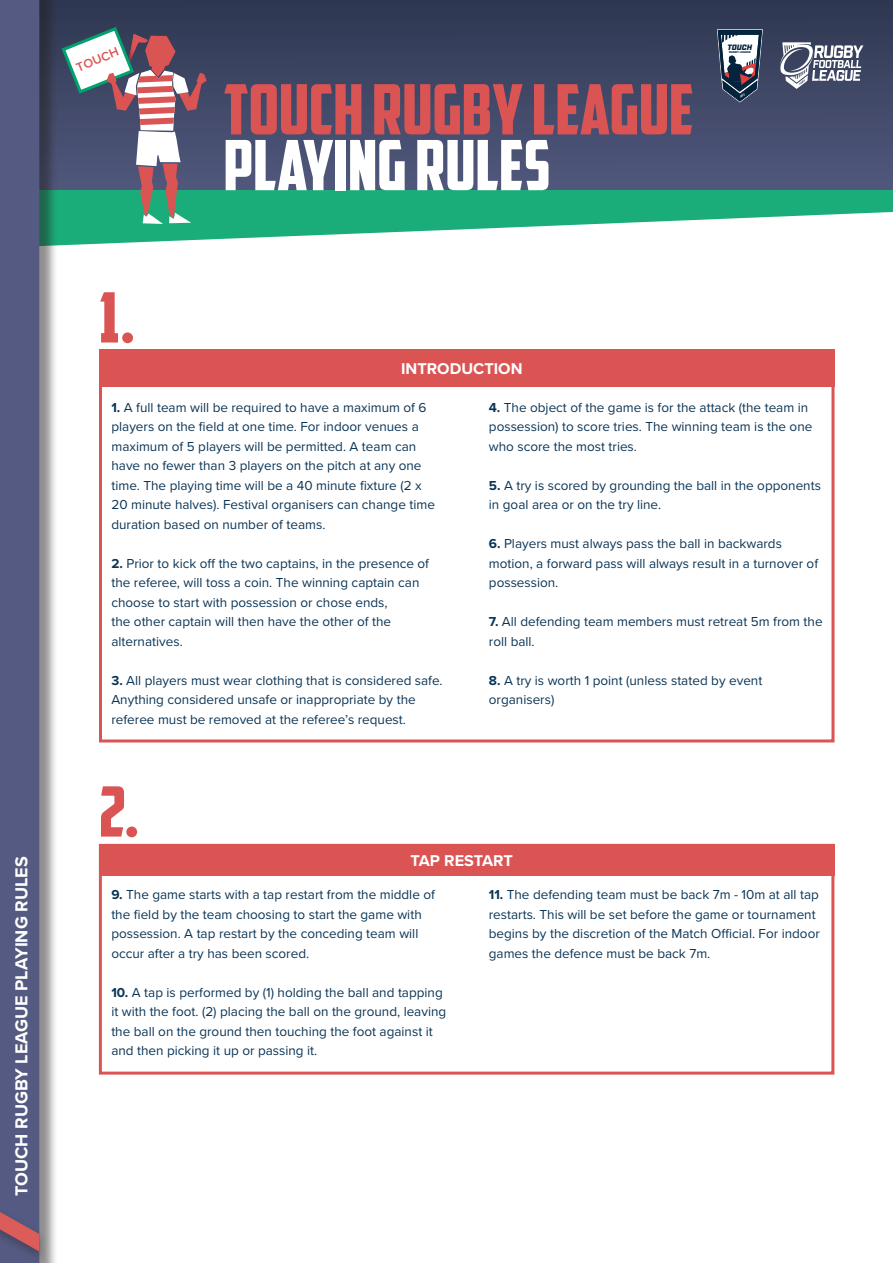
<style>
.page{position:relative;width:893px;height:1263px;background:#fff}
.page>*{position:absolute;margin:0;border:0;box-sizing:border-box;transform-origin:0 0}
.t1{font:69.3px "American Captain";color:#db5454}
.t2{font:69.3px "American Captain";color:#fff}
.t3{font:700 18px "Proxima Nova";color:#fff}
.t4{font:700 16.2px "Proxima Nova";color:#fff}
.t5{font:13.5px/19.5px "Proxima Nova";color:#0b3556}
.t6{font:600 12.75px "Proxima Nova";color:#db5454}
.t7{font:italic 900 7.8px "Industry";color:#04243d}
.t8{font:900 2.85px "Industry";letter-spacing:.05em;color:#04243d}
.s1{font-weight:700}
</style>
<div class="page">
<div style="left:0;top:0;width:893px;height:197px;background:linear-gradient(to bottom,#2e3750,#52597e)"></div>
<svg style="left:58px;top:190px;width:835px;height:56px;fill:#1aad79"></svg>
<div style="left:0;top:0;width:58px;height:1263px;background:#231f20;opacity:.5"></div>
<div style="left:0;top:0;width:39px;height:1263px;background:#545a81"></div>
<div style="left:0;top:1207px;width:48px;height:55px;background:#231f20;opacity:.35"></div>
<svg style="left:0;top:1212px;width:39px;height:39px"></svg>
<svg style="left:60px;top:25px;width:147px;height:199px"></svg>
<svg style="left:780px;top:42px;width:83px;height:47px"></svg>
<div style="left:99px;top:350px;width:735px;height:37px;background:#db5454"></div>
<div style="left:99px;top:844px;width:735px;height:230px;border:3px solid #db5454"></div>
<div style="left:99px;top:844px;width:735px;height:32px;background:#db5454"></div>
<svg style="left:717px;top:29px;width:46px;height:73px"></svg>
<p class="t3" style="left:8px;top:1196px;width:341px;rotate:-90deg">TOUCH RUGBY LEAGUE PLAYING RULES</p>
<p class="t6" style="left:73px;top:59px;width:46px;rotate:-22deg">TOUCH</p>
<p class="t1" style="left:99px;top:276px;width:38px">1.</p>
<p class="t1" style="left:224px;top:68px;width:472px">TOUCH RUGBY LEAGUE</p>
<p class="t2" style="left:224px;top:124px;width:328px">PLAYING RULES</p>
<p class="t7" style="left:727px;top:42px;width:26px">TOUCH</p>
<p class="t8" style="left:729px;top:51px;width:23px">RUGBY LEAGUE</p>
<p class="t4" style="left:401px;top:356px;width:123px">INTRODUCTION</p>
<p class="t5" style="left:111px;top:397px;width:325px"><span class="s1">1.</span> A full team will be required to have a maximum of 6 players on the field at one time. For indoor venues a maximum of 5 players will be permitted. A team can have no fewer than 3 players on the pitch at any one time. The playing time will be a 40 minute fixture (2 x 20 minute halves). Festival organisers can change time duration based on number of teams.</p>
<p class="t5" style="left:111px;top:553px;width:319px"><span class="s1">2.</span> Prior to kick off the two captains, in the presence of the referee, will toss a coin. The winning captain can choose to start with possession or chose ends,</p>
<p class="t5" style="left:111px;top:611px;width:281px">the other captain will then have the other of the alternatives.</p>
<p class="t5" style="left:111px;top:670px;width:333px"><span class="s1">3.</span> All players must wear clothing that is considered safe.<br>Anything considered unsafe or inappropriate by the referee must be removed at the referee’s request.</p>
<p class="t5" style="left:489px;top:397px;width:325px"><span class="s1">4.</span> The object of the game is for the attack (the team in possession) to score tries. The winning team is the one who score the most tries.</p>
<p class="t5" style="left:489px;top:475px;width:334px"><span class="s1">5.</span> A try is scored by grounding the ball in the opponents in goal area or on the try line.</p>
<p class="t5" style="left:489px;top:533px;width:331px"><span class="s1">6.</span> Players must always pass the ball in backwards motion, a forward pass will always result in a turnover of possession.</p>
<p class="t5" style="left:489px;top:611px;width:335px"><span class="s1">7.</span> All defending team members must retreat 5m from the roll ball.</p>
<p class="t5" style="left:489px;top:670px;width:275px"><span class="s1">8.</span> A try is worth 1 point (unless stated by event organisers)</p>
<p class="t1" style="left:99px;top:770px;width:42px">2.</p>
<p class="t4" style="left:410px;top:849px;width:104px">TAP RESTART</p>
<p class="t5" style="left:111px;top:884px;width:325px"><span class="s1">9.</span> The game starts with a tap restart from the middle of the field by the team choosing to start the game with possession. A tap restart by the conceding team will occur after a try has been scored.</p>
<p class="t5" style="left:111px;top:982px;width:336px"><span class="s1">10.</span> A tap is performed by (1) holding the ball and tapping it with the foot. (2) placing the ball on the ground, leaving the ball on the ground then touching the foot against it and then picking it up or passing it.</p>
<p class="t5" style="left:489px;top:884px;width:333px"><span class="s1">11.</span> The defending team must be back 7m - 10m at all tap restarts. This will be set before the game or tournament begins by the discretion of the Match Official. For indoor games the defence must be back 7m.</p>
</div>
